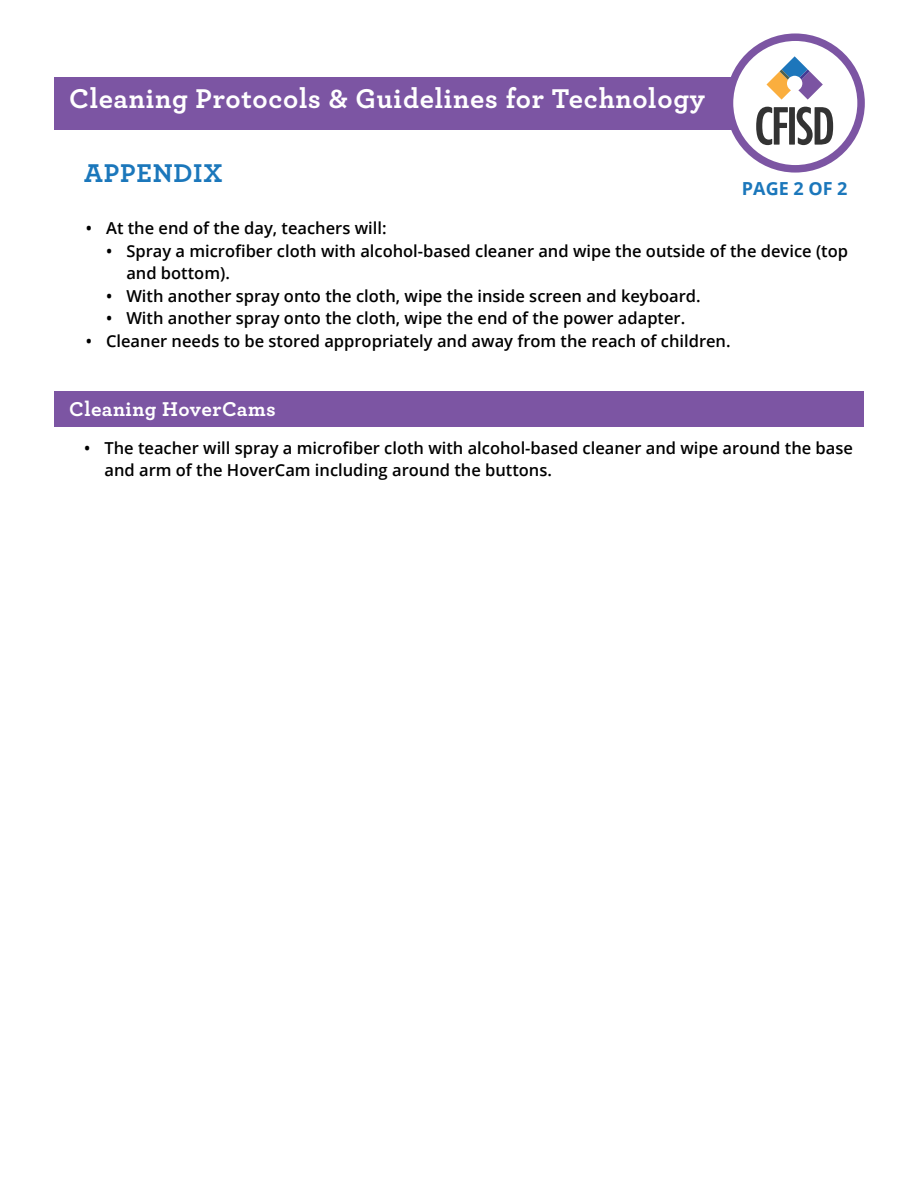
<style>
.page{position:relative;width:918px;height:1188px;background:#fff}
.page>*{position:absolute;margin:0;border:0;box-sizing:border-box;transform-origin:0 0}
.t1{font:700 28.5px "Archer";letter-spacing:.025em;color:#fff}
.t2{font:700 27px "Archer";letter-spacing:.025em;color:#1b77bb}
.t3{font:700 21px "Archer";letter-spacing:.025em;color:#fff}
.t4{font:700 18px "Open Sans";color:#1b77bb}
.t5{font:600 16.5px/22.5px "Open Sans";color:#000}
</style>
<div class="page">
<div style="left:54px;top:391px;width:810px;height:36px;background:#7c55a3"></div>
<div style="left:54px;top:77px;width:791px;height:52px;background:#7c55a3"></div>
<div style="left:730px;top:37px;width:131px;height:132px;background:#fff;border-radius:50%"></div>
<div style="left:726px;top:33px;width:139px;height:140px;border:8px solid #7c55a3;border-radius:50%"></div>
<svg style="left:756px;top:107px;width:77px;height:38px"></svg>
<svg style="left:766px;top:56px;width:57px;height:44px"></svg>
<h1 class="t1" style="left:69px;top:76px;width:637px">Cleaning Protocols &amp; Guidelines for Technology</h1>
<h2 class="t2" style="left:84px;top:152px;width:140px">APPENDIX</h2>
<p class="t4" style="left:742px;top:175px;width:107px">PAGE 2 OF 2</p>
<p class="t5" style="left:86px;top:216px;width:302px">• At the end of the day, teachers will:</p>
<p class="t5" style="left:126px;top:239px;width:723px;text-indent:-20px">• Spray a microfiber cloth with alcohol-based cleaner and wipe the outside of the device (top and bottom).</p>
<p class="t5" style="left:106px;top:284px;width:596px">• With another spray onto the cloth, wipe the inside screen and keyboard.</p>
<p class="t5" style="left:106px;top:306px;width:581px">• With another spray onto the cloth, wipe the end of the power adapter.</p>
<p class="t5" style="left:86px;top:329px;width:646px">• Cleaner needs to be stored appropriately and away from the reach of children.</p>
<p class="t3" style="left:69px;top:393px;width:208px">Cleaning HoverCams</p>
<p class="t5" style="left:104px;top:436px;width:750px;text-indent:-20px">• The teacher will spray a microfiber cloth with alcohol-based cleaner and wipe around the base and arm of the HoverCam including around the buttons.</p>
</div>
